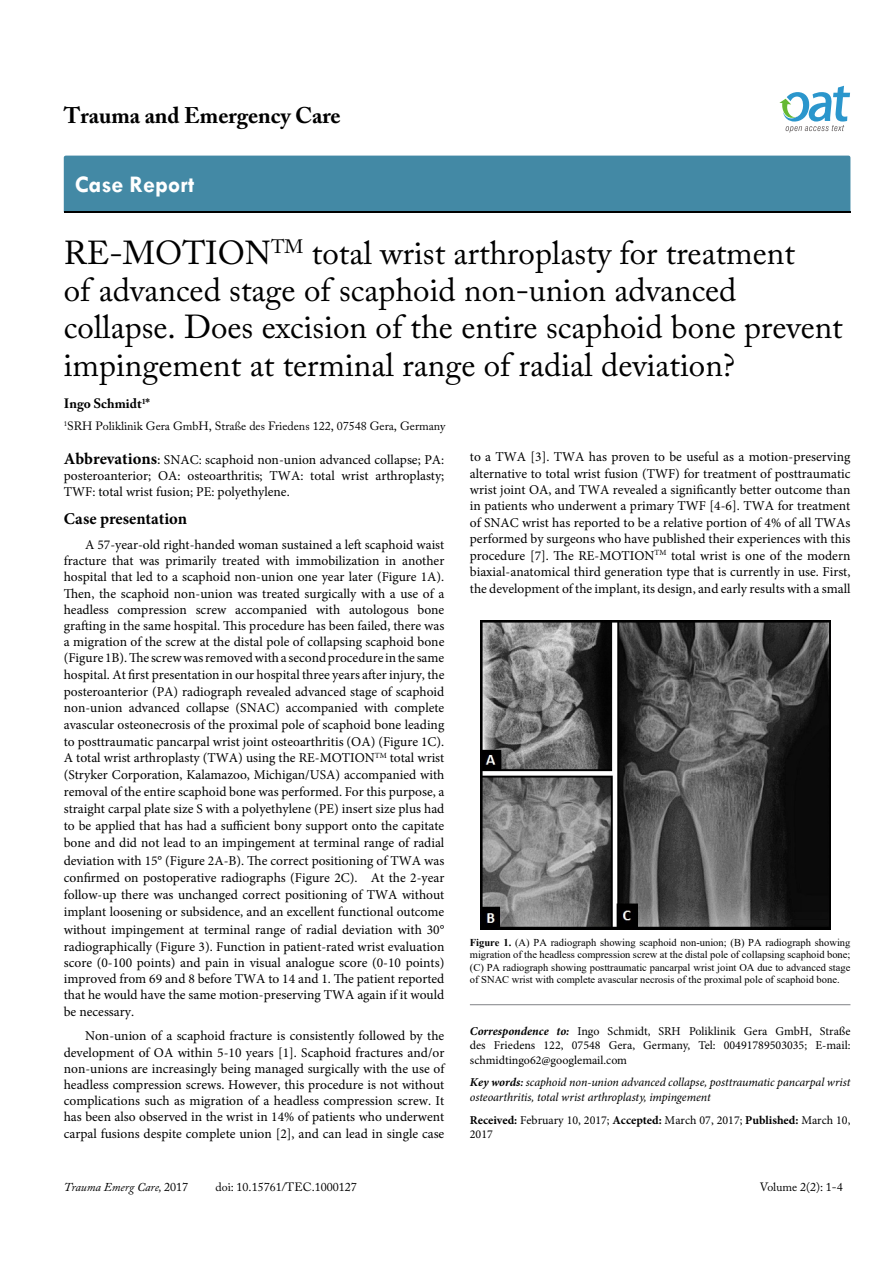
<style>
.page{position:relative;width:893px;height:1263px;background:#fff}
.page>*{position:absolute;margin:0;border:0;box-sizing:border-box;transform-origin:0 0}
.t1{font:33px/37.5px "Adobe Caslon Pro";color:#000}
.t2{font:700 24px "Tw Cen";color:#fff}
.t3{font:700 22.5px "Adobe Caslon Pro";color:#000}
.t4{font:700 16.5px "Minion Pro";color:#000}
.t5{font:13.5px/16.6px "Minion Pro";color:#000;text-align:justify}
.t6{font:700 13.5px "Adobe Caslon Pro";color:#000}
.t7{font:12px/14.4px "Minion Pro";color:#000;text-align:justify}
.t8{font:italic 12px/14.4px "Minion Pro";letter-spacing:-.01em;color:#000}
.t9{font:12px "Adobe Caslon Pro";color:#000}
.t10{font:italic 12px "Adobe Caslon Pro";color:#000}
.t11{font:10.5px/12.6px "Times New Roman";color:#000;text-align:justify}
.s1{font-weight:700;font-size:16.5px}
.s2{font-family:"Arial";font-weight:700;font-size:10.5px}
.s3{font-weight:700}
.s4{font-weight:700;font-style:italic}
.s5{font-weight:600}
.s6{font-style:normal}
</style>
<div class="page">
<div style="left:64px;top:156px;width:786px;height:56px;background:#4389a5"></div>
<svg style="left:779px;top:86px;width:71px;height:47px"></svg>
<hr style="left:470px;top:1004px;width:380px;height:1px;background:#808285">
<img style="left:480px;top:620px;width:351px;height:310px">
<h3 class="t3" style="left:64px;top:102px;width:278px">Trauma and Emergency Care</h3>
<h2 class="t2" style="left:75px;top:170px;width:121px">Case Report</h2>
<h1 class="t1" style="left:64px;top:233px;width:780px">RE-MOTION<sup>TM</sup> total wrist arthroplasty for treatment<br>of advanced stage of scaphoid non-union advanced collapse. Does excision of the entire scaphoid bone prevent impingement at terminal range of radial deviation?</h1>
<p class="t6" style="left:64px;top:395px;width:88px">Ingo Schmidt<sup>1</sup>*</p>
<p class="t9" style="left:64px;top:419px;width:383px"><sup>1</sup>SRH Poliklinik Gera GmbH, Straße des Friedens 122, 07548 Gera, Germany</p>
<p class="t5" style="left:64px;top:451px;width:382px;line-height:16.2px"><span class="s1">Abbrevations</span><span class="s2">:</span> SNAC: scaphoid non-union advanced collapse; PA: posteroanterior; OA: osteoarthritis; TWA: total wrist arthroplasty; TWF: total wrist fusion; PE: polyethylene.</p>
<p class="t4" style="left:64px;top:507px;width:125px">Case presentation</p>
<p class="t5" style="left:64px;top:536px;width:382px;text-indent:21px">A 57-year-old right-handed woman sustained a left scaphoid waist fracture that was primarily treated with immobilization in another hospital that led to a scaphoid non-union one year later (Figure 1A).<br>Then, the scaphoid non-union was treated surgically with a use of a headless compression screw accompanied with autologous bone grafting in the same hospital. This procedure has been failed, there was a migration of the screw at the distal pole of collapsing scaphoid bone (Figure 1B). The screw was removed with a second procedure in the same hospital. At first presentation in our hospital three years after injury, the posteroanterior (PA) radiograph revealed advanced stage of scaphoid non-union advanced collapse (SNAC) accompanied with complete avascular osteonecrosis of the proximal pole of scaphoid bone leading to posttraumatic pancarpal wrist joint osteoarthritis (OA) (Figure 1C).<br>A total wrist arthroplasty (TWA) using the RE-MOTION<sup>TM</sup> total wrist (Stryker Corporation, Kalamazoo, Michigan/USA) accompanied with removal of the entire scaphoid bone was performed. For this purpose, a straight carpal plate size S with a polyethylene (PE) insert size plus had to be applied that has had a sufficient bony support onto the capitate bone and did not lead to an impingement at terminal range of radial deviation with 15° (Figure 2A-B). The correct positioning of TWA was confirmed on postoperative radiographs (Figure 2C). At the 2-year follow-up there was unchanged correct positioning of TWA without implant loosening or subsidence, and an excellent functional outcome without impingement at terminal range of radial deviation with 30° radiographically (Figure 3). Function in patient-rated wrist evaluation score (0-100 points) and pain in visual analogue score (0-10 points) improved from 69 and 8 before TWA to 14 and 1. The patient reported that he would have the same motion-preserving TWA again if it would be necessary.</p>
<p class="t5" style="left:64px;top:1028px;width:382px;line-height:16.2px;text-indent:21px">Non-union of a scaphoid fracture is consistently followed by the development of OA within 5-10 years [1]. Scaphoid fractures and/or non-unions are increasingly being managed surgically with the use of headless compression screws. However, this procedure is not without complications such as migration of a headless compression screw. It has been also observed in the wrist in 14% of patients who underwent carpal fusions despite complete union [2], and can lead in single case</p>
<p class="t5" style="left:470px;top:449px;width:382px">to a TWA [3]. TWA has proven to be useful as a motion-preserving alternative to total wrist fusion (TWF) for treatment of posttraumatic wrist joint OA, and TWA revealed a significantly better outcome than in patients who underwent a primary TWF [4-6]. TWA for treatment of SNAC wrist has reported to be a relative portion of 4% of all TWAs performed by surgeons who have published their experiences with this procedure [7]. The RE-MOTION<sup>TM</sup> total wrist is one of the modern biaxial-anatomical third generation type that is currently in use. First, the development of the implant, its design, and early results with a small</p>
<p class="t11" style="left:470px;top:935px;width:382px"><span class="s3">Figure 1.</span> (A) PA radiograph showing scaphoid non-union; (B) PA radiograph showing migration of the headless compression screw at the distal pole of collapsing scaphoid bone; (C) PA radiograph showing posttraumatic pancarpal wrist joint OA due to advanced stage of SNAC wrist with complete avascular necrosis of the proximal pole of scaphoid bone.</p>
<p class="t7" style="left:470px;top:1024px;width:382px"><span class="s4">Correspondence to:</span> Ingo Schmidt, SRH Poliklinik Gera GmbH, Straße des Friedens 122, 07548 Gera, Germany, Tel: 00491789503035; E-mail: schmidtingo62@googlemail.com</p>
<p class="t8" style="left:470px;top:1075px;width:382px"><span class="s3">Key words</span><span class="s5">:</span> scaphoid non-union advanced collapse, posttraumatic pancarpal wrist osteoarthritis, total wrist arthroplasty, impingement</p>
<p class="t7" style="left:470px;top:1113px;width:382px"><span class="s3">Received:</span> February 10, 2017; <span class="s3">Accepted:</span> March 07, 2017; <span class="s3">Published:</span> March 10,<br>2017</p>
<p class="t10" style="left:64px;top:1180px;width:126px">Trauma Emerg Care, <span class="s6">2017</span></p>
<p class="t9" style="left:215px;top:1180px;width:143px">doi: 10.15761/TEC.1000127</p>
<p class="t9" style="left:760px;top:1180px;width:84px">Volume 2(2): 1-4</p>
</div>
